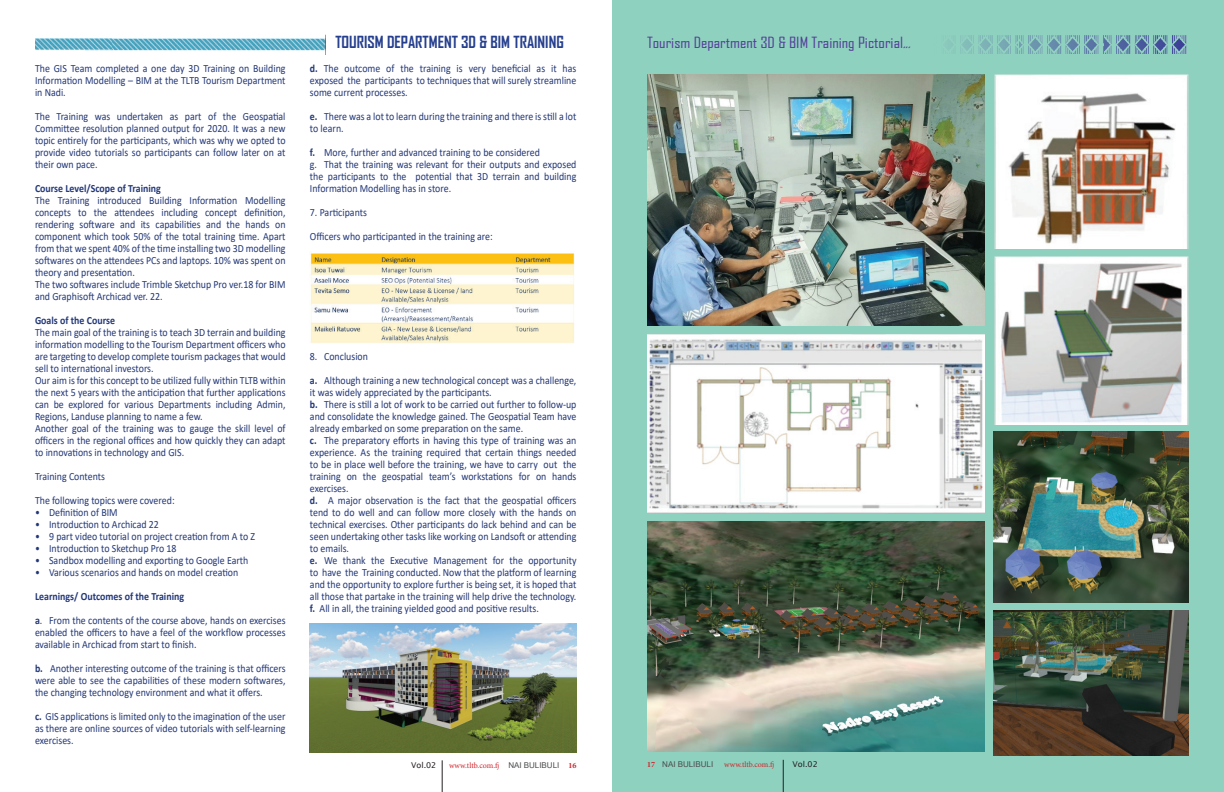
<style>
.page{position:relative;width:1224px;height:792px;background:#fff}
.page>*{position:absolute;margin:0;border:0;box-sizing:border-box;transform-origin:0 0}
.t1{font:700 16px "Agency FB";color:#253f8e}
.t2{font:14.8px "Agency FB";color:#533f99;scale:1.15 1}
.t3{font:11px/12px "Calibri";color:#233878;scale:.9 1}
.t4{font:700 11px "Calibri";color:#233878;scale:.9 1}
.t5{font:8px "Minion Pro";color:#d1232a}
.t6{font:8px "Microsoft Sans Serif";color:#4b4c4d}
.t7{font:8px "Lucida Sans Unicode";color:#231f20}
.s1{font-weight:700}
.s2{font-family:"Allita"}
.s3{font-family:"Minion Pro";font-weight:700;color:#d1232a}
.s4{font-family:"Microsoft Sans Serif";color:#4b4c4d}
</style>
<div class="page">
<hr style="left:442px;top:760px;width:1px;height:32px;background:#231f20">
<img style="left:310px;top:253px;width:265px;height:90px">
<div style="left:612px;top:0;width:612px;height:792px;background:#8fd1bf"></div>
<img style="left:647px;top:74px;width:337px;height:251px">
<img style="left:647px;top:334px;width:337px;height:180px">
<img style="left:994px;top:74px;width:195px;height:174px">
<img style="left:994px;top:256px;width:195px;height:169px">
<img style="left:647px;top:522px;width:337px;height:230px">
<img style="left:994px;top:611px;width:195px;height:145px">
<img style="left:310px;top:623px;width:267px;height:130px">
<img style="left:994px;top:432px;width:195px;height:170px">
<img style="left:1105px;top:36px;width:82px;height:18px">
<img style="left:950px;top:36px;width:149px;height:18px">
<img style="left:111px;top:34px;width:215px;height:21px">
<hr style="left:783px;top:760px;width:1px;height:32px;background:#231f20">
<img style="left:36px;top:38px;width:75px;height:13px">
<p class="t3" style="left:35px;top:62px;width:280px;text-align:justify">The GIS Team completed a one day 3D Training on Building Information Modelling – BIM at the TLTB Tourism Department in Nadi.</p>
<p class="t3" style="left:35px;top:110px;width:280px;text-align:justify">The Training was undertaken as part of the Geospatial Committee resolution planned output for 2020. It was a new topic entirely for the participants, which was why we opted to provide video tutorials so participants can follow later on at their own pace.</p>
<p class="t4" style="left:35px;top:181px;width:141px">Course Level/Scope of Training</p>
<p class="t3" style="left:35px;top:194px;width:280px">The Training introduced Building Information Modelling concepts to the attendees including concept definition, rendering software and its capabilities and the hands on component which took 50% of the total training time. Apart from that we spent 40% of the time installing two 3D modelling softwares on the attendees PCs and laptops. 10% was spent on theory and presentation.<br>The two softwares include Trimble Sketchup Pro ver.18 for BIM and Graphisoft Archicad ver. 22.</p>
<p class="t4" style="left:35px;top:313px;width:90px">Goals of the Course</p>
<p class="t3" style="left:35px;top:326px;width:280px">The main goal of the training is to teach 3D terrain and building information modelling to the Tourism Department officers who are targeting to develop complete tourism packages that would sell to international investors.<br>Our aim is for this concept to be utilized fully within TLTB within the next 5 years with the anticipation that further applications can be explored for various Departments including Admin, Regions, Landuse planning to name a few.<br>Another goal of the training was to gauge the skill level of officers in the regional offices and how quickly they can adapt to innovations in technology and GIS.</p>
<p class="t3" style="left:35px;top:464px;width:157px;line-height:24px">Training Contents<br>The following topics were covered:</p>
<p class="t3" style="left:35px;top:506px;width:93px">• Definition of BIM</p>
<p class="t3" style="left:35px;top:518px;width:139px">• Introduction to Archicad 22</p>
<p class="t3" style="left:35px;top:530px;width:246px">• 9 part video tutorial on project creation from A to Z</p>
<p class="t3" style="left:35px;top:542px;width:159px">• Introduction to Sketchup Pro 18</p>
<p class="t3" style="left:35px;top:554px;width:239px">• Sandbox modelling and exporting to Google Earth</p>
<p class="t3" style="left:35px;top:566px;width:227px">• Various scenarios and hands on model creation</p>
<p class="t3" style="left:35px;top:584px;width:280px;line-height:24px"><span class="s1">Learnings/ Outcomes of the Training<br>a</span>. From the contents of the course above, hands on exercises</p>
<p class="t3" style="left:35px;top:626px;width:280px">enabled the officers to have a feel of the workflow processes available in Archicad from start to finish.</p>
<p class="t3" style="left:35px;top:662px;width:280px;text-align:justify"><span class="s1">b.</span> Another interesting outcome of the training is that officers were able to see the capabilities of these modern softwares, the changing technology environment and what it offers.</p>
<p class="t3" style="left:35px;top:710px;width:280px;text-align:justify"><span class="s1">c.</span> GIS applications is limited only to the imagination of the user as there are online sources of video tutorials with self-learning exercises.</p>
<h1 class="t1" style="left:335px;top:32px;width:230px">TOURISM DEPARTMENT 3D &amp; BIM TRAINING</h1>
<h2 class="t2" style="left:647px;top:34px;width:231px">Tourism Department 3D &amp; BIM Training Pictorial<span class="s2">...</span></h2>
<p class="t3" style="left:310px;top:62px;width:298px;text-align:justify"><span class="s1">d.</span> The outcome of the training is very beneficial as it has exposed the participants to techniques that will surely streamline some current processes.</p>
<p class="t3" style="left:310px;top:110px;width:298px"><span class="s1">e.</span> There was a lot to learn during the training and there is still a lot to learn.</p>
<p class="t3" style="left:310px;top:146px;width:298px"><span class="s1">f.</span> More, further and advanced training to be considered<br>g. That the training was relevant for their outputs and exposed the participants to the potential that 3D terrain and building Information Modelling has in store.</p>
<p class="t3" style="left:310px;top:200px;width:205px;line-height:24px">7. Participants<br>Officers who participanted in the training are:</p>
<p class="t3" style="left:310px;top:344px;width:298px;line-height:24px">8. Conclusion<br><span class="s1">a.</span> Although training a new technological concept was a challenge,</p>
<p class="t3" style="left:310px;top:386px;width:298px">it was widely appreciated by the participants.<br><span class="s1">b.</span> There is still a lot of work to be carried out further to follow-up and consolidate the knowledge gained. The Geospatial Team have already embarked on some preparation on the same.<br><span class="s1">c.</span> The preparatory efforts in having this type of training was an experience. As the training required that certain things needed to be in place well before the training, we have to carry out the training on the geospatial team’s workstations for on hands exercises.<br><span class="s1">d.</span> A major observation is the fact that the geospatial officers tend to do well and can follow more closely with the hands on technical exercises. Other participants do lack behind and can be seen undertaking other tasks like working on Landsoft or attending to emails.<br><span class="s1">e.</span> We thank the Executive Management for the opportunity to have the Training conducted. Now that the platform of learning and the opportunity to explore further is being set, it is hoped that all those that partake in the training will help drive the technology. <span class="s1">f.</span> All in all, the training yielded good and positive results.</p>
<p class="t6" style="left:647px;top:759px;width:68px"><span class="s3">17</span> NAI BULIBULI</p>
<p class="t5" style="left:724px;top:759px;width:52px">www.tltb.com.fj</p>
<p class="t7" style="left:793px;top:758px;width:27px">Vol.02</p>
<p class="t7" style="left:411px;top:758px;width:27px">Vol.02</p>
<p class="t5" style="left:449px;top:760px;width:129px">www.tltb.com.fj <span class="s4">NAI BULIBULI</span> <span class="s1">16</span></p>
<p class="t6" style="left:648px;top:762px;width:70px"><span class="s3">15</span> NAI BULIBULI</p>
<p class="t5" style="left:727px;top:762px;width:52px">www.tltb.com.fj</p>
<p class="t7" style="left:792px;top:760px;width:40px">DEC 2019</p>
</div>
